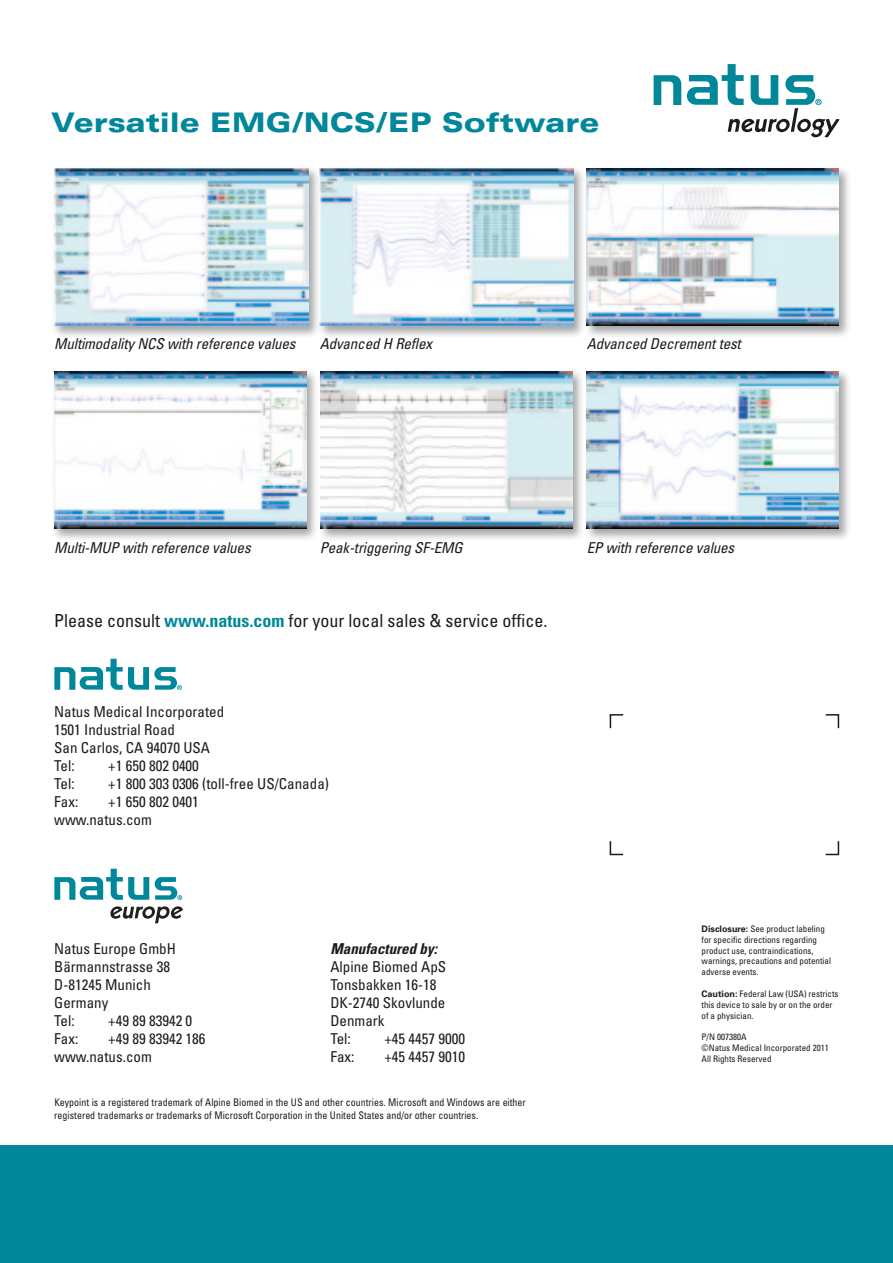
<style>
.page{position:relative;width:893px;height:1263px;background:#fff}
.page>*{position:absolute;margin:0;border:0;box-sizing:border-box;transform-origin:0 0}
.t1{font:900 expanded 27px "Univers";color:#00879a}
.t2{font:condensed 18px "Univers";color:#1b1c20}
.t3{font:condensed 15px/18px "Univers";color:#1b1c20}
.t4{font:italic condensed 15px "Univers";letter-spacing:-.01em;color:#1b1c20}
.t5{font:italic 700 condensed 15px "Univers";color:#1b1c20}
.t6{font:condensed 10.5px/12.6px "Univers";color:#1b1c20;scale:.95 1}
.t7{font:condensed 9px/10.8px "Univers";color:#1b1c20}
.s1{font-weight:700;color:#00879a}
.s2{font-weight:700;font-stretch:normal}
</style>
<div class="page">
<div style="left:0;top:1146px;width:893px;height:117px;background:#00879a"></div>
<svg style="left:609px;top:714px;width:231px;height:142px"></svg>
<svg style="left:54px;top:869px;width:95px;height:31px"></svg>
<svg style="left:155px;top:877px;width:27px;height:23px"></svg>
<svg style="left:110px;top:906px;width:73px;height:17px"></svg>
<svg style="left:54px;top:659px;width:128px;height:31px"></svg>
<svg style="left:654px;top:75px;width:27px;height:30px"></svg>
<svg style="left:687px;top:64px;width:153px;height:73px"></svg>
<div style="left:51px;top:165px;width:270px;height:173px;background:#1b1c20;opacity:.4"></div>
<img style="left:54px;top:168px;width:254px;height:158px">
<div style="left:51px;top:369px;width:267px;height:172px;background:#1b1c20;opacity:.4"></div>
<img style="left:54px;top:371px;width:252px;height:158px">
<div style="left:317px;top:165px;width:269px;height:173px;background:#1b1c20;opacity:.4"></div>
<img style="left:319px;top:168px;width:255px;height:158px">
<div style="left:318px;top:369px;width:267px;height:172px;background:#1b1c20;opacity:.4"></div>
<img style="left:320px;top:371px;width:252px;height:158px">
<div style="left:584px;top:165px;width:267px;height:173px;background:#1b1c20;opacity:.4"></div>
<img style="left:587px;top:168px;width:252px;height:158px">
<div style="left:584px;top:369px;width:267px;height:172px;background:#1b1c20;opacity:.4"></div>
<img style="left:587px;top:371px;width:252px;height:158px">
<h1 class="t1" style="left:51px;top:107px;width:550px">Versatile EMG/NCS/EP Software</h1>
<p class="t4" style="left:54px;top:334px;width:243px">Multimodality NCS with reference values</p>
<p class="t4" style="left:320px;top:334px;width:114px">Advanced H Reflex</p>
<p class="t4" style="left:587px;top:334px;width:156px">Advanced Decrement test</p>
<p class="t4" style="left:54px;top:538px;width:198px">Multi-MUP with reference values</p>
<p class="t4" style="left:320px;top:538px;width:144px">Peak-triggering SF-EMG</p>
<p class="t4" style="left:587px;top:538px;width:149px">EP with reference values</p>
<p class="t2" style="left:54px;top:610px;width:495px">Please consult <span class="s1">www.natus.com</span> for your local sales &amp; service office.</p>
<p class="t3" style="left:54px;top:702px;width:171px">Natus Medical Incorporated<br>1501 Industrial Road<br>San Carlos, CA 94070 USA<br>Tel:</p>
<p class="t3" style="left:108px;top:756px;width:92px">+1 650 802 0400</p>
<p class="t3" style="left:54px;top:774px;width:22px">Tel:</p>
<p class="t3" style="left:108px;top:774px;width:222px">+1 800 303 0306 (toll-free US/Canada)</p>
<p class="t3" style="left:54px;top:792px;width:26px">Fax:</p>
<p class="t3" style="left:54px;top:792px;width:146px;text-indent:54px">+1 650 802 0401 www.natus.com</p>
<p class="t3" style="left:54px;top:939px;width:123px">Natus Europe GmbH<br>Bärmannstrasse 38<br>D-81245 Munich<br>Germany<br>Tel:</p>
<p class="t3" style="left:108px;top:1011px;width:86px">+49 89 83942 0</p>
<p class="t3" style="left:54px;top:1029px;width:26px">Fax:</p>
<p class="t3" style="left:54px;top:1029px;width:153px;text-indent:54px">+49 89 83942 186 www.natus.com</p>
<p class="t5" style="left:330px;top:939px;width:108px">Manufactured by:</p>
<p class="t3" style="left:330px;top:957px;width:117px">Alpine Biomed ApS<br>Tonsbakken 16-18<br>DK-2740 Skovlunde<br>Denmark<br>Tel:</p>
<p class="t3" style="left:384px;top:1029px;width:82px">+45 4457 9000</p>
<p class="t3" style="left:330px;top:1047px;width:26px">Fax:</p>
<p class="t3" style="left:384px;top:1047px;width:82px">+45 4457 9010</p>
<p class="t6" style="left:54px;top:1096px;width:498px">Keypoint is a registered trademark of Alpine Biomed in the US and other countries. Microsoft and Windows are either registered trademarks or trademarks of Microsoft Corporation in the United States and/or other countries.</p>
<p class="t7" style="left:702px;top:923px;width:131px"><span class="s2">Disclosure:</span> See product labeling for specific directions regarding product use, contraindications, warnings, precautions and potential adverse events.</p>
<p class="t7" style="left:702px;top:988px;width:138px"><span class="s2">Caution:</span> Federal Law (USA) restricts this device to sale by or on the order of a physician.</p>
<p class="t7" style="left:702px;top:1031px;width:129px">P/N 007380A<br>©Natus Medical Incorporated 2011<br>All Rights Reserved</p>
</div>
